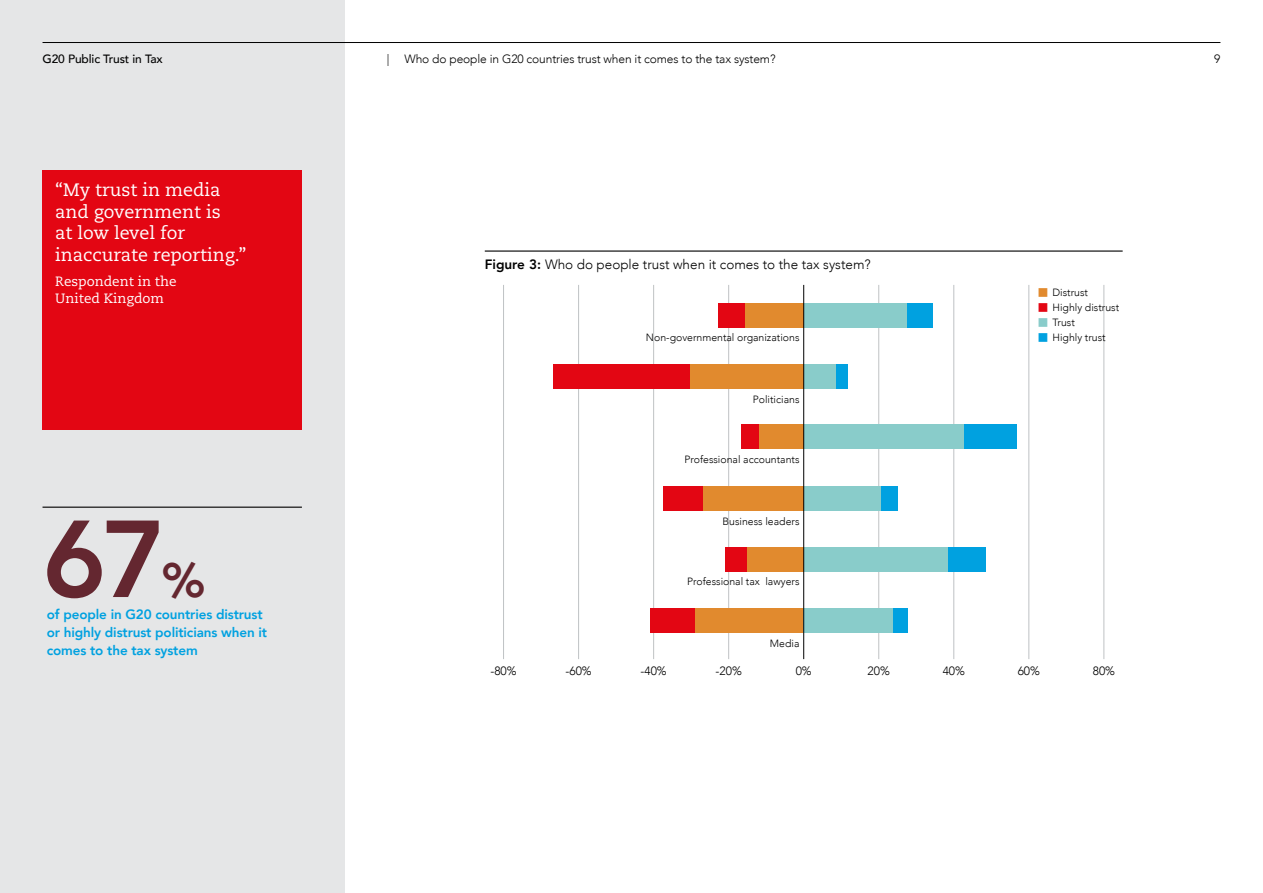
<style>
.page{position:relative;width:1263px;height:893px;background:#fff}
.page>*{position:absolute;margin:0;border:0;box-sizing:border-box;transform-origin:0 0}
.t1{font:800 108px "Avenir";color:#642730}
.t2{font:800 48px "Avenir";color:#642730}
.t3{font:18px/21.8px "Caecilia";color:#fff}
.t4{font:800 13.5px/18px "Avenir";letter-spacing:-.01em;color:#00a1e0}
.t5{font:300 13.5px "Avenir";color:#000}
.t6{font:13.5px/16.5px "Caecilia";color:#fff}
.t7{font:300 12px "Avenir";letter-spacing:-.01em;color:#000}
.t8{font:500 12px "Avenir";letter-spacing:-.01em;color:#000}
.t9{font:300 10.5px "Avenir";color:#000}
.s1{font-weight:800}
.s2{color:#e18a2e}
.s3{color:#e30613}
.s4{color:#89ccca}
.s5{color:#00a1e0}
</style>
<div class="page">
<div style="left:0;top:0;width:344px;height:893px;background:#e5e6e7"></div>
<hr style="left:43px;top:42px;width:1177px;height:1px;background:#000">
<hr style="left:878px;top:285px;width:1px;height:374px;background:#bfc2c4">
<hr style="left:953px;top:285px;width:1px;height:374px;background:#bfc2c4">
<hr style="left:1028px;top:285px;width:1px;height:374px;background:#bfc2c4">
<hr style="left:1104px;top:285px;width:1px;height:374px;background:#bfc2c4">
<hr style="left:728px;top:285px;width:1px;height:374px;background:#bfc2c4">
<hr style="left:653px;top:285px;width:1px;height:374px;background:#bfc2c4">
<hr style="left:578px;top:285px;width:1px;height:374px;background:#bfc2c4">
<hr style="left:503px;top:285px;width:1px;height:374px;background:#bfc2c4">
<div style="left:43px;top:170px;width:259px;height:259px;background:#e30613"></div>
<hr style="left:43px;top:507px;width:259px;height:1px;background:#000">
<hr style="left:485px;top:250px;width:638px;height:2px;background:#000">
<div style="left:718px;top:303px;width:27px;height:24px;background:#e30613"></div>
<div style="left:745px;top:303px;width:59px;height:24px;background:#e18a2e"></div>
<div style="left:804px;top:303px;width:104px;height:24px;background:#89ccca"></div>
<div style="left:908px;top:303px;width:25px;height:24px;background:#00a1e0"></div>
<div style="left:553px;top:364px;width:137px;height:25px;background:#e30613"></div>
<div style="left:690px;top:364px;width:114px;height:25px;background:#e18a2e"></div>
<div style="left:804px;top:364px;width:32px;height:25px;background:#89ccca"></div>
<div style="left:836px;top:364px;width:11px;height:25px;background:#00a1e0"></div>
<div style="left:741px;top:424px;width:18px;height:25px;background:#e30613"></div>
<div style="left:759px;top:424px;width:45px;height:25px;background:#e18a2e"></div>
<div style="left:804px;top:424px;width:161px;height:25px;background:#89ccca"></div>
<div style="left:965px;top:424px;width:52px;height:25px;background:#00a1e0"></div>
<div style="left:663px;top:486px;width:40px;height:25px;background:#e30613"></div>
<div style="left:703px;top:486px;width:101px;height:25px;background:#e18a2e"></div>
<div style="left:804px;top:486px;width:77px;height:25px;background:#89ccca"></div>
<div style="left:881px;top:486px;width:17px;height:25px;background:#00a1e0"></div>
<div style="left:725px;top:547px;width:22px;height:24px;background:#e30613"></div>
<div style="left:747px;top:547px;width:57px;height:24px;background:#e18a2e"></div>
<div style="left:804px;top:547px;width:145px;height:24px;background:#89ccca"></div>
<div style="left:949px;top:547px;width:37px;height:24px;background:#00a1e0"></div>
<div style="left:650px;top:608px;width:46px;height:25px;background:#e30613"></div>
<div style="left:696px;top:608px;width:108px;height:25px;background:#e18a2e"></div>
<div style="left:804px;top:608px;width:89px;height:25px;background:#89ccca"></div>
<div style="left:893px;top:608px;width:15px;height:25px;background:#00a1e0"></div>
<hr style="left:803px;top:285px;width:1px;height:374px;background:#000">
<p class="t7" style="left:387px;top:52px;width:390px">| Who do people in G20 countries trust when it comes to the tax system?</p>
<p class="t8" style="left:43px;top:48px;width:122px">G20 Public Trust in Tax</p>
<p class="t7" style="left:1214px;top:52px;width:8px">9</p>
<h3 class="t3" style="left:55px;top:179px;width:193px">“My trust in media and government is<br>at low level for inaccurate reporting.”</h3>
<p class="t6" style="left:55px;top:274px;width:123px">Respondent in the<br>United Kingdom</p>
<h1 class="t1" style="left:43px;top:475px;width:125px">67</h1>
<h2 class="t2" style="left:162px;top:543px;width:45px">%</h2>
<p class="t4" style="left:47px;top:606px;width:222px">of people in G20 countries distrust or highly distrust politicians when it comes to the tax system</p>
<p class="t5" style="left:485px;top:256px;width:387px"><span class="s1">Figure 3:</span> Who do people trust when it comes to the tax system?</p>
<p class="t9" style="left:1037px;top:287px;width:52px"><span class="s2">■</span> Distrust</p>
<p class="t9" style="left:1037px;top:302px;width:83px"><span class="s3">■</span> Highly distrust</p>
<p class="t9" style="left:1037px;top:317px;width:39px"><span class="s4">■</span> Trust</p>
<p class="t9" style="left:646px;top:331px;width:155px">Non-governmental organizations</p>
<p class="t9" style="left:1037px;top:332px;width:70px"><span class="s5">■</span> Highly trust</p>
<p class="t9" style="left:753px;top:393px;width:48px">Politicians</p>
<p class="t9" style="left:684px;top:453px;width:116px">Professional accountants</p>
<p class="t9" style="left:723px;top:515px;width:78px">Business leaders</p>
<p class="t9" style="left:687px;top:575px;width:114px">Professional tax lawyers</p>
<p class="t9" style="left:770px;top:637px;width:31px">Media</p>
<p class="t7" style="left:490px;top:664px;width:28px">-80%</p>
<p class="t7" style="left:565px;top:664px;width:28px">-60%</p>
<p class="t7" style="left:640px;top:664px;width:28px">-40%</p>
<p class="t7" style="left:715px;top:664px;width:28px">-20%</p>
<p class="t7" style="left:796px;top:664px;width:18px">0%</p>
<p class="t7" style="left:868px;top:664px;width:24px">20%</p>
<p class="t7" style="left:943px;top:664px;width:24px">40%</p>
<p class="t7" style="left:1018px;top:664px;width:24px">60%</p>
<p class="t7" style="left:1093px;top:664px;width:24px">80%</p>
</div>
